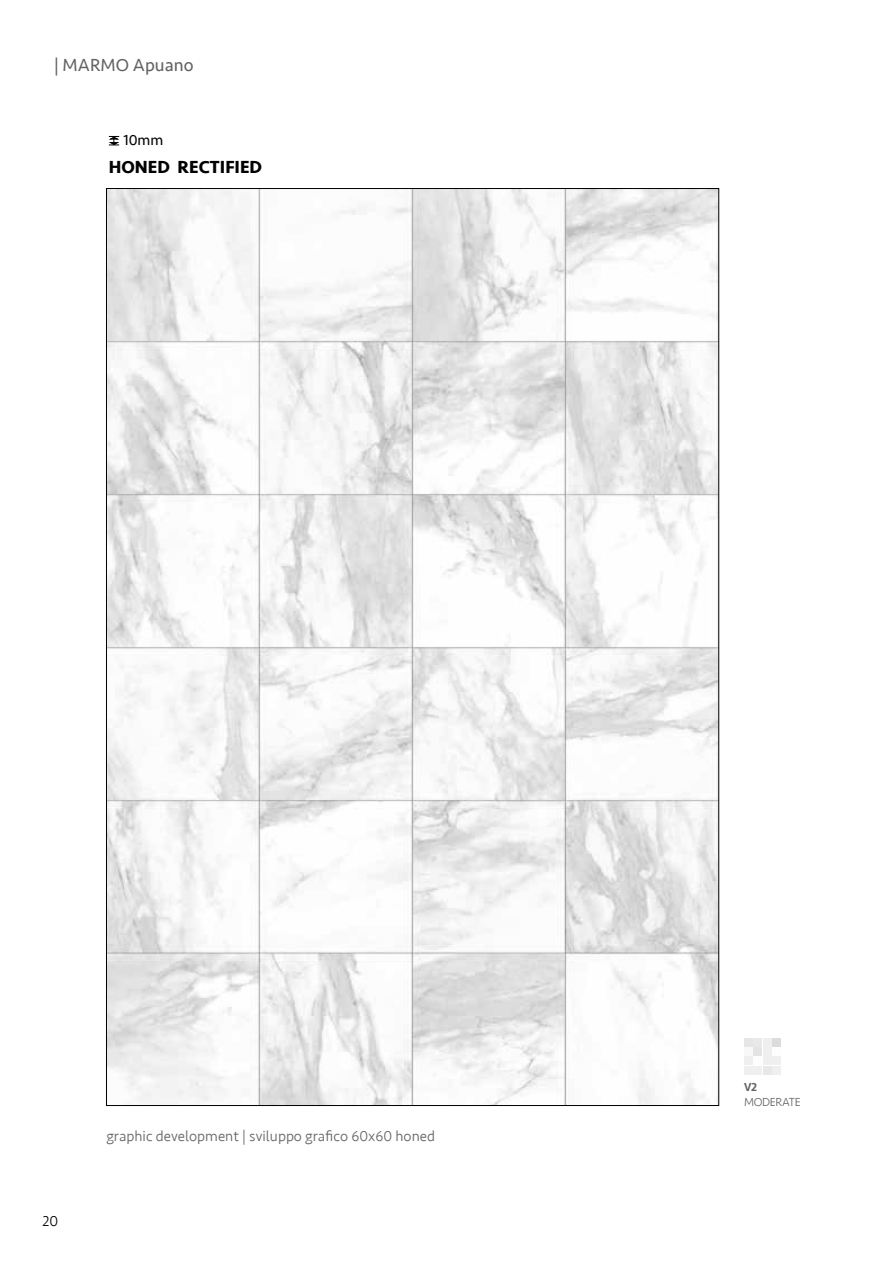
<style>
.page{position:relative;width:893px;height:1263px;background:#fff}
.page>*{position:absolute;margin:0;border:0;box-sizing:border-box;transform-origin:0 0}
.t1{font:700 18px "Seravek";color:#000}
.t2{font:18px "Seravek";color:#646363}
.t3{font:300 15px "Seravek";color:#646363}
.t4{font:15px "Seravek";color:#000}
.t5{font:300 15px "Seravek";color:#000}
.t6{font:300 12px "Seravek";letter-spacing:-.03em;color:#646363}
.t7{font:500 12px "Seravek";color:#646363}
</style>
<div class="page">
<img style="left:108px;top:190px;width:609px;height:914px">
<div style="left:744px;top:1038px;width:9px;height:9px;background:#e7e6e6"></div>
<div style="left:772px;top:1038px;width:9px;height:9px;background:#dddcdc"></div>
<div style="left:753px;top:1038px;width:9px;height:9px;background:#eae9ea"></div>
<div style="left:744px;top:1047px;width:9px;height:9px;background:#f8f8f8"></div>
<div style="left:763px;top:1047px;width:8px;height:9px;background:#f0efef"></div>
<div style="left:744px;top:1066px;width:9px;height:8px;background:#f0efef"></div>
<div style="left:763px;top:1066px;width:8px;height:8px;background:#e9e8e8"></div>
<div style="left:772px;top:1066px;width:9px;height:8px;background:#f0efef"></div>
<div style="left:763px;top:1038px;width:8px;height:9px;background:#f0efef"></div>
<div style="left:753px;top:1047px;width:9px;height:9px;background:#e5e3e4"></div>
<div style="left:744px;top:1056px;width:9px;height:9px;background:#f0efef"></div>
<div style="left:763px;top:1056px;width:8px;height:9px;background:#f0efef"></div>
<div style="left:772px;top:1056px;width:9px;height:9px;background:#f0efef"></div>
<div style="left:753px;top:1066px;width:9px;height:8px;background:#f0efef"></div>
<svg style="left:108px;top:136px;width:12px;height:10px"></svg>
<p class="t2" style="left:54px;top:51px;width:141px">| MARMO Apuano</p>
<p class="t4" style="left:123px;top:129px;width:41px">10mm</p>
<p class="t1" style="left:109px;top:152px;width:155px">HONED RECTIFIED</p>
<p class="t5" style="left:43px;top:1212px;width:17px">20</p>
<p class="t3" style="left:106px;top:1127px;width:330px">graphic development | sviluppo grafico 60x60 honed</p>
<p class="t7" style="left:744px;top:1080px;width:15px">V2</p>
<p class="t6" style="left:744px;top:1094px;width:58px">MODERATE</p>
</div>
